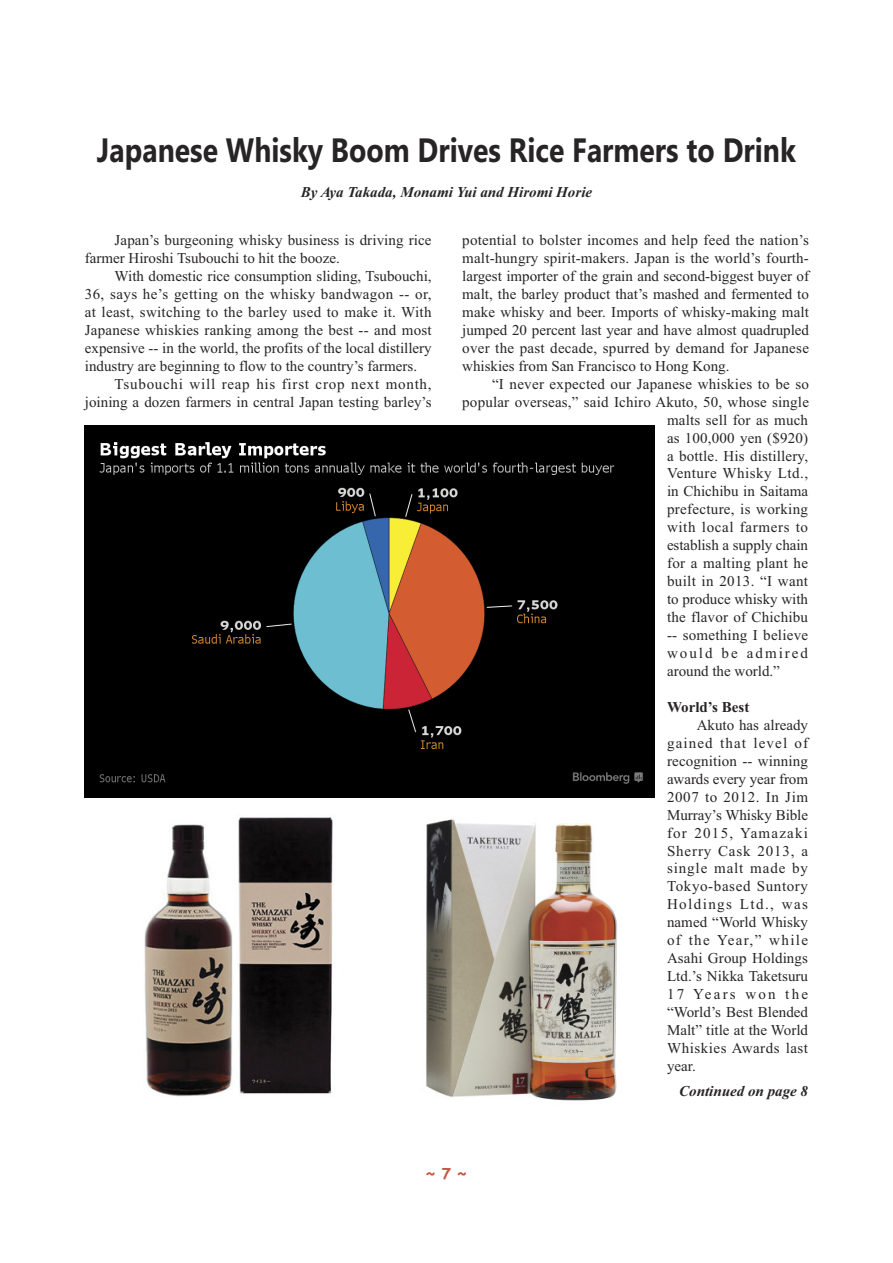
<style>
.page{position:relative;width:893px;height:1263px;background:#fff}
.page>*{position:absolute;margin:0;border:0;box-sizing:border-box;transform-origin:0 0}
.t1{font:700 33.75px "Ebrima";color:#272425;scale:.84 1}
.t2{font:15px/18px "Times New Roman";letter-spacing:.015em;color:#272425;text-align:justify}
.t3{font:italic 700 15px "Times New Roman";color:#272425}
.t4{font:15px "Times New Roman";letter-spacing:.05em;color:#272425}
.t5{font:15px "Times New Roman";letter-spacing:-.005em;color:#272425}
.t6{font:15px "Times New Roman";letter-spacing:.035em;color:#272425}
.t7{font:15px "Times New Roman";letter-spacing:.045em;color:#272425}
.t8{font:15px "Times New Roman";letter-spacing:.135em;color:#272425}
.t9{font:700 15px "Times New Roman";color:#272425}
.t10{font:700 15px "Comic Sans MS";color:#c65244}
</style>
<div class="page">
<img style="left:144px;top:817px;width:189px;height:279px">
<img style="left:85px;top:425px;width:570px;height:373px">
<img style="left:426px;top:819px;width:191px;height:282px">
<h1 class="t1" style="left:97px;top:137px;width:833px">Japanese Whisky Boom Drives Rice Farmers to Drink</h1>
<p class="t3" style="left:301px;top:187px;width:293px">By Aya Takada, Monami Yui and Hiromi Horie</p>
<p class="t2" style="left:85px;top:232px;width:348px;text-indent:30px">Japan’s burgeoning whisky business is driving rice farmer Hiroshi Tsubouchi to hit the booze.</p>
<p class="t2" style="left:115px;top:268px;width:318px">With domestic rice consumption sliding, Tsubouchi,</p>
<p class="t2" style="left:85px;top:286px;width:348px">36, says he’s getting on the whisky bandwagon -- or,</p>
<p class="t2" style="left:85px;top:304px;width:348px">at least, switching to the barley used to make it. With</p>
<p class="t2" style="left:85px;top:322px;width:348px">Japanese whiskies ranking among the best -- and most</p>
<p class="t2" style="left:85px;top:340px;width:348px">expensive -- in the world, the profits of the local distillery</p>
<p class="t2" style="left:85px;top:358px;width:334px">industry are beginning to flow to the country’s farmers.</p>
<p class="t4" style="left:115px;top:378px;width:318px">Tsubouchi will reap his first crop next month,</p>
<p class="t2" style="left:85px;top:394px;width:348px">joining a dozen farmers in central Japan testing barley’s</p>
<p class="t2" style="left:462px;top:232px;width:348px">potential to bolster incomes and help feed the nation’s malt-hungry spirit-makers. Japan is the world’s fourth&shy;largest importer of the grain and second-biggest buyer of malt, the barley product that’s mashed and fermented to make whisky and beer. Imports of whisky-making malt jumped 20 percent last year and have almost quadrupled over the past decade, spurred by demand for Japanese whiskies from San Francisco to Hong Kong.</p>
<p class="t2" style="left:492px;top:376px;width:318px">“I never expected our Japanese whiskies to be so</p>
<p class="t2" style="left:462px;top:394px;width:348px">popular overseas,” said Ichiro Akuto, 50, whose single</p>
<p class="t2" style="left:667px;top:412px;width:143px">malts sell for as much</p>
<p class="t2" style="left:667px;top:430px;width:143px">as 100,000 yen ($920)</p>
<p class="t2" style="left:667px;top:448px;width:143px">a bottle. His distillery,</p>
<p class="t6" style="left:667px;top:468px;width:143px">Venture Whisky Ltd.,</p>
<p class="t2" style="left:667px;top:484px;width:143px">in Chichibu in Saitama</p>
<p class="t2" style="left:667px;top:502px;width:143px">prefecture, is working</p>
<p class="t7" style="left:667px;top:522px;width:143px">with local farmers to</p>
<p class="t5" style="left:667px;top:540px;width:143px">establish a supply chain</p>
<p class="t2" style="left:667px;top:555px;width:143px">for a malting plant he</p>
<p class="t2" style="left:667px;top:573px;width:143px">built in 2013. “I want</p>
<p class="t2" style="left:667px;top:591px;width:143px">to produce whisky with</p>
<p class="t2" style="left:667px;top:609px;width:143px">the flavor of Chichibu</p>
<p class="t2" style="left:667px;top:627px;width:143px">-- something I believe</p>
<p class="t8" style="left:667px;top:647px;width:143px">would be admired</p>
<p class="t2" style="left:667px;top:663px;width:114px">around the world.”</p>
<p class="t9" style="left:667px;top:702px;width:84px">World’s Best</p>
<p class="t2" style="left:667px;top:717px;width:143px;text-indent:30px">Akuto has already gained that level of recognition -- winning awards every year from 2007 to 2012. In Jim Murray’s Whisky Bible for 2015, Yamazaki Sherry Cask 2013, a single malt made by Tokyo-based Suntory Holdings Ltd., was named “World Whisky of the Year,” while Asahi Group Holdings Ltd.’s Nikka Taketsuru 17 Years won the “World’s Best Blended Malt” title at the World Whiskies Awards last year.</p>
<p class="t10" style="left:426px;top:1166px;width:42px">~ 7 ~</p>
<p class="t3" style="left:679px;top:1086px;width:130px">Continued on page 8</p>
</div>
